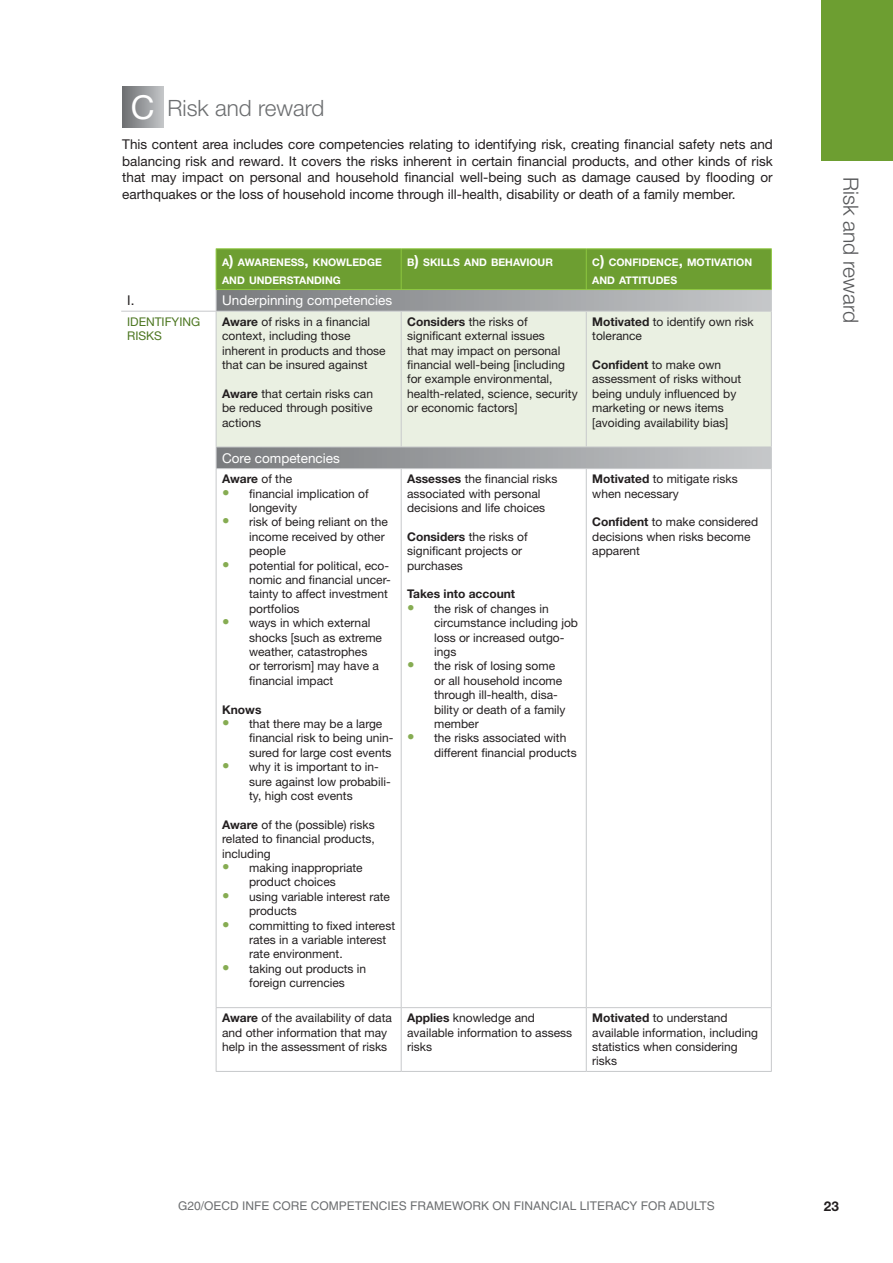
<style>
.page{position:relative;width:893px;height:1263px;background:#fff}
.page>*{position:absolute;margin:0;border:0;box-sizing:border-box;transform-origin:0 0}
.t1{font:33px "Helvetica Neue LT Std";color:#fff}
.t2{font:300 22.5px "Helvetica Neue LT Std";color:#6d6f71}
.t3{font:300 21px "Helvetica Neue LT Std";color:#58595b}
.t4{font:13.5px/16.5px "Helvetica Neue LT Std";color:#231f20;text-align:justify}
.t5{font:13.5px "Helvetica Neue LT Std";color:#fff}
.t6{font:700 13.5px "Helvetica Neue LT Std";color:#231f20}
.t7{font:12px/14.4px "Helvetica Neue LT Std";color:#231f20}
.t8{font:12px "Helvetica LT Std";color:#6d6f71}
.t9{font:700 12px "Helvetica Neue LT Std";color:#231f20}
.t10{font:12px "Helvetica Neue LT Std";color:#4c7620}
.t11{font:700 10.5px/18px "Helvetica Neue LT Std";color:#fff}
.s1{font-size:15px}
.s2{font-weight:700}
.s3{font-weight:400}
.s4{font-size:15px;color:#86ac52}
</style>
<div class="page">
<div style="left:122px;top:86px;width:41px;height:42px;background:linear-gradient(to right,#6c6e70,#c2c4c6)"></div>
<svg style="left:217px;top:448px;width:554px;height:20px;background:#9ea0a3"></svg>
<div style="left:217px;top:312px;width:554px;height:135px;background:#eaf0e2"></div>
<hr style="left:216px;top:248px;width:185px;height:1px;background:#8dc73f">
<hr style="left:401px;top:248px;width:185px;height:1px;background:#8dc73f">
<hr style="left:586px;top:248px;width:186px;height:1px;background:#8dc73f">
<hr style="left:121px;top:311px;width:95px;height:1px;background:#c7c9cb">
<svg style="left:216px;top:249px;width:556px;height:62px;background:#7fa058"></svg>
<hr style="left:216px;top:311px;width:185px;height:1px;background:#c7c9cb">
<hr style="left:216px;top:312px;width:1px;height:135px;background:#c7c9cb">
<hr style="left:401px;top:311px;width:185px;height:1px;background:#c7c9cb">
<hr style="left:401px;top:312px;width:1px;height:135px;background:#c7c9cb">
<hr style="left:586px;top:311px;width:186px;height:1px;background:#c7c9cb">
<hr style="left:586px;top:312px;width:1px;height:135px;background:#c7c9cb">
<hr style="left:771px;top:312px;width:1px;height:135px;background:#c7c9cb">
<hr style="left:216px;top:447px;width:185px;height:1px;background:#c7c9cb">
<svg style="left:216px;top:447px;width:1px;height:21px"></svg>
<hr style="left:401px;top:447px;width:185px;height:1px;background:#c7c9cb">
<hr style="left:586px;top:447px;width:186px;height:1px;background:#c7c9cb">
<svg style="left:771px;top:448px;width:1px;height:20px"></svg>
<hr style="left:216px;top:468px;width:185px;height:1px;background:#c7c9cb">
<hr style="left:216px;top:469px;width:1px;height:538px;background:#c7c9cb">
<hr style="left:401px;top:468px;width:185px;height:1px;background:#c7c9cb">
<hr style="left:401px;top:469px;width:1px;height:538px;background:#c7c9cb">
<hr style="left:586px;top:468px;width:186px;height:1px;background:#c7c9cb">
<hr style="left:586px;top:469px;width:1px;height:538px;background:#c7c9cb">
<hr style="left:771px;top:469px;width:1px;height:538px;background:#c7c9cb">
<hr style="left:216px;top:1007px;width:185px;height:1px;background:#c7c9cb">
<hr style="left:216px;top:1008px;width:1px;height:63px;background:#c7c9cb">
<hr style="left:401px;top:1007px;width:185px;height:1px;background:#c7c9cb">
<hr style="left:401px;top:1008px;width:1px;height:63px;background:#c7c9cb">
<hr style="left:586px;top:1007px;width:186px;height:1px;background:#c7c9cb">
<hr style="left:586px;top:1008px;width:1px;height:63px;background:#c7c9cb">
<hr style="left:771px;top:1008px;width:1px;height:63px;background:#c7c9cb">
<hr style="left:216px;top:1071px;width:185px;height:1px;background:#c7c9cb">
<hr style="left:401px;top:1071px;width:185px;height:1px;background:#c7c9cb">
<hr style="left:586px;top:1071px;width:186px;height:1px;background:#c7c9cb">
<div style="left:821px;top:0;width:72px;height:160px;background:#6d9e31"></div>
<h1 class="t1" style="left:131px;top:87px;width:25px">C</h1>
<h2 class="t2" style="left:139px;top:94px;width:187px">C. Risk and reward</h2>
<p class="t4" style="left:122px;top:136px;width:652px">This content area includes core competencies relating to identifying risk, creating financial safety nets and balancing risk and reward. It covers the risks inherent in certain financial products, and other kinds of risk that may impact on personal and household financial well-being such as damage caused by flooding or earthquakes or the loss of household income through ill-health, disability or death of a family member.</p>
<p class="t11" style="left:222px;top:253px;width:161px">A<span class="s1">)</span> AWARENESS<span class="s1">,</span> KNOWLEDGE<br>AND UNDERSTANDING</p>
<p class="t11" style="left:407px;top:253px;width:147px">B<span class="s1">)</span> SKILLS AND BEHAVIOUR</p>
<p class="t11" style="left:592px;top:253px;width:161px">C<span class="s1">)</span> CONFIDENCE<span class="s1">,</span> MOTIVATION<br>AND ATTITUDES</p>
<p class="t4" style="left:127px;top:292px;width:9px">I.</p>
<p class="t5" style="left:222px;top:292px;width:172px">Underpinning competencies</p>
<p class="t10" style="left:127px;top:314px;width:7px">IDENTI</p>
<p class="t10" style="left:165px;top:314px;width:15px">FYING</p>
<p class="t10" style="left:127px;top:329px;width:8px">RISKS</p>
<p class="t7" style="left:222px;top:314px;width:165px"><span class="s2">Aware</span> of risks in a financial context, including those inherent in products and those that can be insured against</p>
<p class="t7" style="left:222px;top:386px;width:152px;text-align:justify"><span class="s2">Aware</span> that certain risks can be reduced through positive actions</p>
<p class="t5" style="left:222px;top:450px;width:119px">Core competencies</p>
<p class="t9" style="left:222px;top:471px;width:72px">Aware <span class="s3">of the</span></p>
<p class="t7" style="left:249px;top:486px;width:121px;text-indent:-27px"><span class="s4">•</span> financial implication of longevity</p>
<p class="t7" style="left:249px;top:515px;width:140px;text-indent:-27px"><span class="s4">•</span> risk of being reliant on the income received by other people</p>
<p class="t7" style="left:249px;top:558px;width:143px;text-indent:-27px"><span class="s4">•</span> potential for political, eco&shy;nomic and financial uncer&shy;tainty to affect investment portfolios</p>
<p class="t7" style="left:249px;top:615px;width:134px;text-indent:-27px"><span class="s4">•</span> ways in which external shocks [such as extreme weather, catastrophes<br>or terrorism] may have a financial impact</p>
<p class="t9" style="left:222px;top:702px;width:41px">Knows</p>
<p class="t7" style="left:249px;top:716px;width:146px;text-indent:-27px"><span class="s4">•</span> that there may be a large financial risk to being unin&shy;sured for large cost events</p>
<p class="t7" style="left:249px;top:759px;width:143px;text-indent:-27px"><span class="s4">•</span> why it is important to in&shy;sure against low probabili&shy;ty, high cost events</p>
<p class="t7" style="left:222px;top:817px;width:154px;text-align:justify"><span class="s2">Aware</span> of the (possible) risks related to financial products, including</p>
<p class="t7" style="left:222px;top:860px;width:142px;text-align:center"><span class="s4">•</span> making inappropriate product choices</p>
<p class="t7" style="left:249px;top:889px;width:142px;text-indent:-27px"><span class="s4">•</span> using variable interest rate products</p>
<p class="t7" style="left:249px;top:918px;width:148px;text-indent:-27px"><span class="s4">•</span> committing to fixed interest rates in a variable interest rate environment.</p>
<p class="t7" style="left:222px;top:961px;width:146px;text-align:center"><span class="s4">•</span> taking out products in foreign currencies</p>
<p class="t7" style="left:407px;top:314px;width:172px"><span class="s2">Considers</span> the risks of significant external issues<br>that may impact on personal financial well-being [including for example environmental, health-related, science, security or economic factors]</p>
<p class="t7" style="left:592px;top:314px;width:163px"><span class="s2">Motivated</span> to identify own risk tolerance</p>
<p class="t7" style="left:592px;top:357px;width:150px"><span class="s2">Confident</span> to make own assessment of risks without being unduly influenced by marketing or news items [avoiding availability bias]</p>
<p class="t7" style="left:407px;top:471px;width:152px"><span class="s2">Assesses</span> the financial risks associated with personal decisions and life choices</p>
<p class="t7" style="left:407px;top:529px;width:122px"><span class="s2">Considers</span> the risks of significant projects or purchases</p>
<p class="t9" style="left:407px;top:587px;width:109px">Takes into account</p>
<p class="t7" style="left:434px;top:601px;width:145px;text-indent:-27px"><span class="s4">•</span> the risk of changes in circumstance including job loss or increased outgo&shy;ings</p>
<p class="t7" style="left:434px;top:659px;width:133px;text-indent:-27px"><span class="s4">•</span> the risk of losing some or all household income through ill-health, disa&shy;bility or death of a family member</p>
<p class="t7" style="left:434px;top:731px;width:144px;text-indent:-27px"><span class="s4">•</span> the risks associated with different financial products</p>
<p class="t7" style="left:592px;top:471px;width:147px"><span class="s2">Motivated</span> to mitigate risks when necessary</p>
<p class="t7" style="left:592px;top:515px;width:167px"><span class="s2">Confident</span> to make considered decisions when risks become apparent</p>
<p class="t7" style="left:222px;top:1010px;width:171px"><span class="s2">Aware</span> of the availability of data and other information that may help in the assessment of risks</p>
<p class="t7" style="left:407px;top:1010px;width:166px"><span class="s2">Applies</span> knowledge and available information to assess risks</p>
<p class="t7" style="left:592px;top:1010px;width:167px"><span class="s2">Motivated</span> to understand available information, including statistics when considering risks</p>
<h3 class="t3" style="left:864px;top:177px;width:148px;rotate:90deg">Risk and reward</h3>
<p class="t8" style="left:178px;top:1199px;width:538px">G20/OECD INFE CORE COMPETENCIES FRAMEWORK ON FINANCIAL LITERACY FOR ADULTS</p>
<p class="t6" style="left:824px;top:1198px;width:17px">23</p>
</div>
